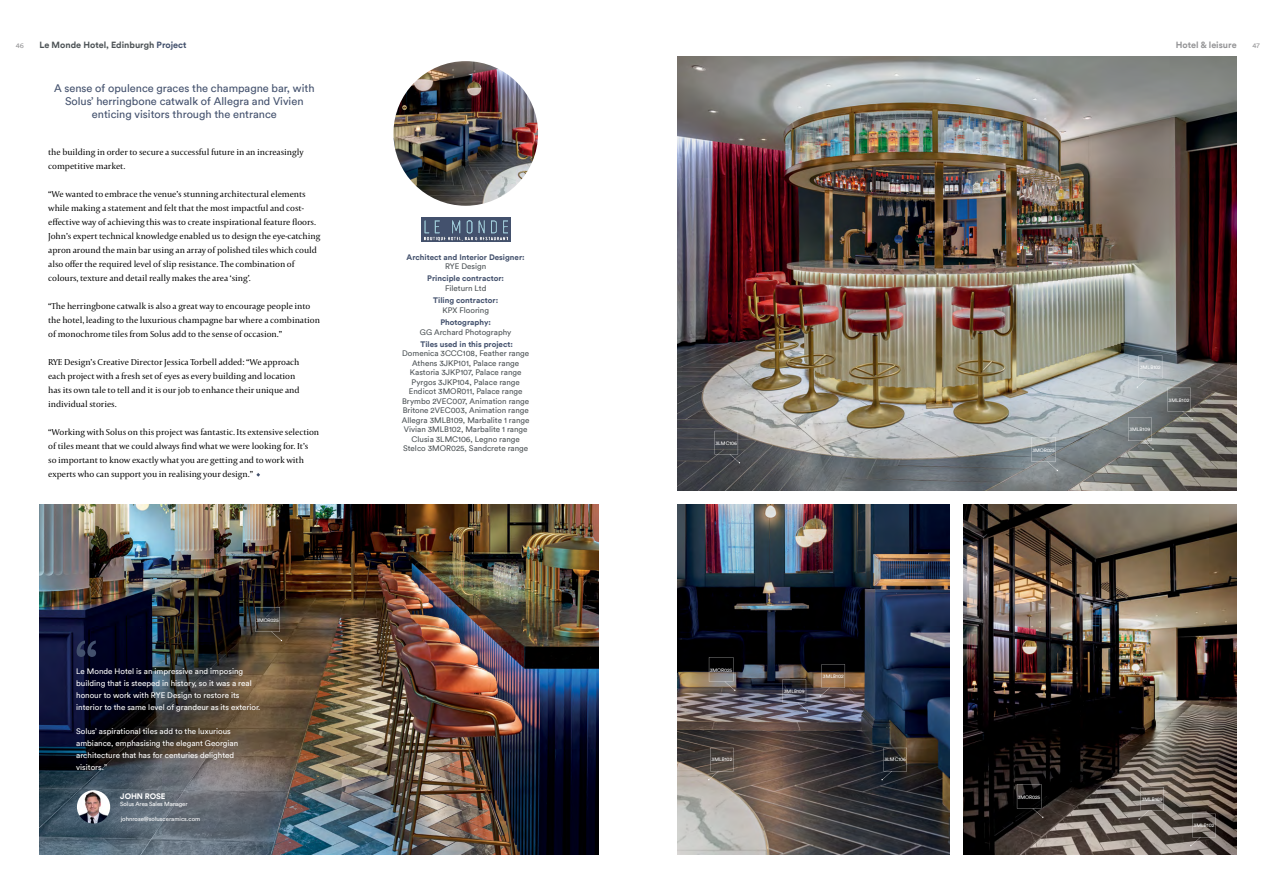
<style>
.page{position:relative;width:1276px;height:893px;background:#fff}
.page>*{position:absolute;margin:0;border:0;box-sizing:border-box;transform-origin:0 0}
.t1{font:63.1px "Circular";color:#43516d}
.t2{font:11px/13px "Circular";color:#43516d;text-align:center}
.t3{font:9px/14px "Capitolium 2";letter-spacing:-.005em;color:#000}
.t4{font:700 9px "Circular";color:#4d5356}
.t5{font:700 9px "Circular";color:#959597}
.t6{font:8px/9.5px "Circular";color:#4d5356;text-align:center}
.t7{font:8px/12px "Circular";color:#fff}
.t8{font:700 8px "Circular";color:#43516d}
.t9{font:700 8px "Circular";letter-spacing:-.01em;color:#fff}
.t10{font:7px "Circular";color:#959597}
.t11{font:6px "Circular";letter-spacing:-.005em;color:#fff}
.t12{font:5px "Circular";color:#fff}
.t13{font:5px "Circular";letter-spacing:-.02em;color:#fff}
.s1{color:#43516d}
</style>
<div class="page">
<img style="left:677px;top:505px;width:273px;height:350px">
<img style="left:964px;top:505px;width:272px;height:350px">
<svg style="left:256px;top:473px;width:4px;height:4px"></svg>
<img style="left:677px;top:57px;width:559px;height:434px">
<img style="left:393px;top:61px;width:145px;height:145px;border-radius:72px">
<img style="left:40px;top:505px;width:558px;height:350px">
<img style="left:77px;top:790px;width:33px;height:33px;border-radius:17px">
<svg style="left:421px;top:217px;width:89px;height:25px"></svg>
<img style="left:425px;top:220px;width:82px;height:20px">
<svg style="left:708px;top:748px;width:25px;height:32px"></svg>
<svg style="left:1031px;top:437px;width:27px;height:34px"></svg>
<svg style="left:714px;top:431px;width:26px;height:32px"></svg>
<svg style="left:782px;top:679px;width:26px;height:33px"></svg>
<svg style="left:255px;top:607px;width:27px;height:34px"></svg>
<svg style="left:709px;top:657px;width:26px;height:34px"></svg>
<svg style="left:1017px;top:784px;width:26px;height:34px"></svg>
<svg style="left:1138px;top:787px;width:26px;height:33px"></svg>
<svg style="left:1190px;top:814px;width:25px;height:32px"></svg>
<svg style="left:881px;top:748px;width:26px;height:32px"></svg>
<svg style="left:819px;top:664px;width:26px;height:33px"></svg>
<svg style="left:1128px;top:355px;width:64px;height:95px"></svg>
<p class="t4" style="left:39px;top:39px;width:149px">Le Monde Hotel, Edinburgh <span class="s1">Project</span></p>
<p class="t5" style="left:1176px;top:39px;width:62px">Hotel &amp; leisure</p>
<p class="t10" style="left:16px;top:41px;width:10px">46</p>
<p class="t10" style="left:1252px;top:41px;width:9px">47</p>
<p class="t2" style="left:54px;top:81px;width:262px">A sense of opulence graces the champagne bar, with<br>Solus’ herringbone catwalk of Allegra and Vivien enticing visitors through the entrance</p>
<p class="t3" style="left:48px;top:145px;width:257px">the building in order to secure a successful future in an increasingly competitive market.</p>
<p class="t3" style="left:48px;top:187px;width:274px">“We wanted to embrace the venue’s stunning architectural elements while making a statement and felt that the most impactful and cost&shy;effective way of achieving this was to create inspirational feature floors.<br>John’s expert technical knowledge enabled us to design the eye-catching apron around the main bar using an array of polished tiles which could also offer the required level of slip resistance. The combination of colours, texture and detail really makes the area ‘sing’.</p>
<p class="t3" style="left:48px;top:299px;width:273px">“The herringbone catwalk is also a great way to encourage people into the hotel, leading to the luxurious champagne bar where a combination of monochrome tiles from Solus add to the sense of occasion.”</p>
<p class="t3" style="left:48px;top:355px;width:253px">RYE Design’s Creative Director Jessica Torbell added: “We approach each project with a fresh set of eyes as every building and location has its own tale to tell and it is our job to enhance their unique and individual stories.</p>
<p class="t3" style="left:48px;top:425px;width:272px">“Working with Solus on this project was fantastic. Its extensive selection of tiles meant that we could always find what we were looking for. It’s<br>so important to know exactly what you are getting and to work with experts who can support you in realising your design.”</p>
<h1 class="t1" style="left:74px;top:621px;width:26px">“</h1>
<p class="t13" style="left:256px;top:616px;width:24px">3MOR025</p>
<p class="t7" style="left:76px;top:665px;width:186px">Le Monde Hotel is an impressive and imposing building that is steeped in history, so it was a real honour to work with RYE Design to restore its interior to the same level of grandeur as its exterior.</p>
<p class="t7" style="left:76px;top:725px;width:164px">Solus’ aspirational tiles add to the luxurious ambiance, emphasising the elegant Georgian architecture that has for centuries delighted visitors.”</p>
<p class="t9" style="left:120px;top:791px;width:47px">JOHN ROSE</p>
<p class="t11" style="left:120px;top:800px;width:69px">Solus Area Sales Manager</p>
<p class="t11" style="left:121px;top:815px;width:81px">johnrose@solusceramics.com</p>
<p class="t8" style="left:407px;top:251px;width:120px">Architect and Interior Designer:</p>
<p class="t6" style="left:445px;top:261px;width:43px">RYE Design</p>
<p class="t8" style="left:427px;top:273px;width:78px">Principle contractor:</p>
<p class="t6" style="left:445px;top:283px;width:43px">Fileturn Ltd</p>
<p class="t8" style="left:433px;top:295px;width:66px">Tiling contractor:</p>
<p class="t6" style="left:442px;top:305px;width:48px">KPX Flooring</p>
<p class="t8" style="left:440px;top:317px;width:52px">Photography:</p>
<p class="t6" style="left:420px;top:327px;width:93px">GG Archard Photography</p>
<p class="t8" style="left:420px;top:339px;width:94px">Tiles used in this project:</p>
<p class="t6" style="left:402px;top:348px;width:129px">Domenica 3CCC108, Feather range<br>Athens 3JKP101, Palace range<br>Kastoria 3JKP107, Palace range<br>Pyrgos 3JKP104, Palace range<br>Endicot 3MOR011, Palace range<br>Brymbo 2VEC007, Animation range<br>Britone 2VEC003, Animation range<br>Allegra 3MLB109, Marbalite 1 range<br>Vivian 3MLB102, Marbalite 1 range<br>Clusia 3LMC106, Legno range<br>Stelco 3MOR025, Sandcrete range</p>
<p class="t12" style="left:715px;top:439px;width:23px">3LMC106</p>
<p class="t13" style="left:710px;top:666px;width:24px">3MOR025</p>
<p class="t12" style="left:711px;top:756px;width:22px">3MLB102</p>
<p class="t12" style="left:784px;top:688px;width:23px">3MLB109</p>
<p class="t12" style="left:823px;top:673px;width:22px">3MLB102</p>
<p class="t12" style="left:884px;top:756px;width:23px">3LMC106</p>
<p class="t13" style="left:1032px;top:447px;width:24px">3MOR025</p>
<p class="t12" style="left:1140px;top:364px;width:22px">3MLB102</p>
<p class="t12" style="left:1129px;top:426px;width:23px">3MLB109</p>
<p class="t12" style="left:1168px;top:396px;width:22px">3MLB102</p>
<p class="t13" style="left:1018px;top:793px;width:24px">3MOR025</p>
<p class="t12" style="left:1141px;top:796px;width:23px">3MLB109</p>
<p class="t12" style="left:1193px;top:822px;width:22px">3MLB102</p>
</div>
